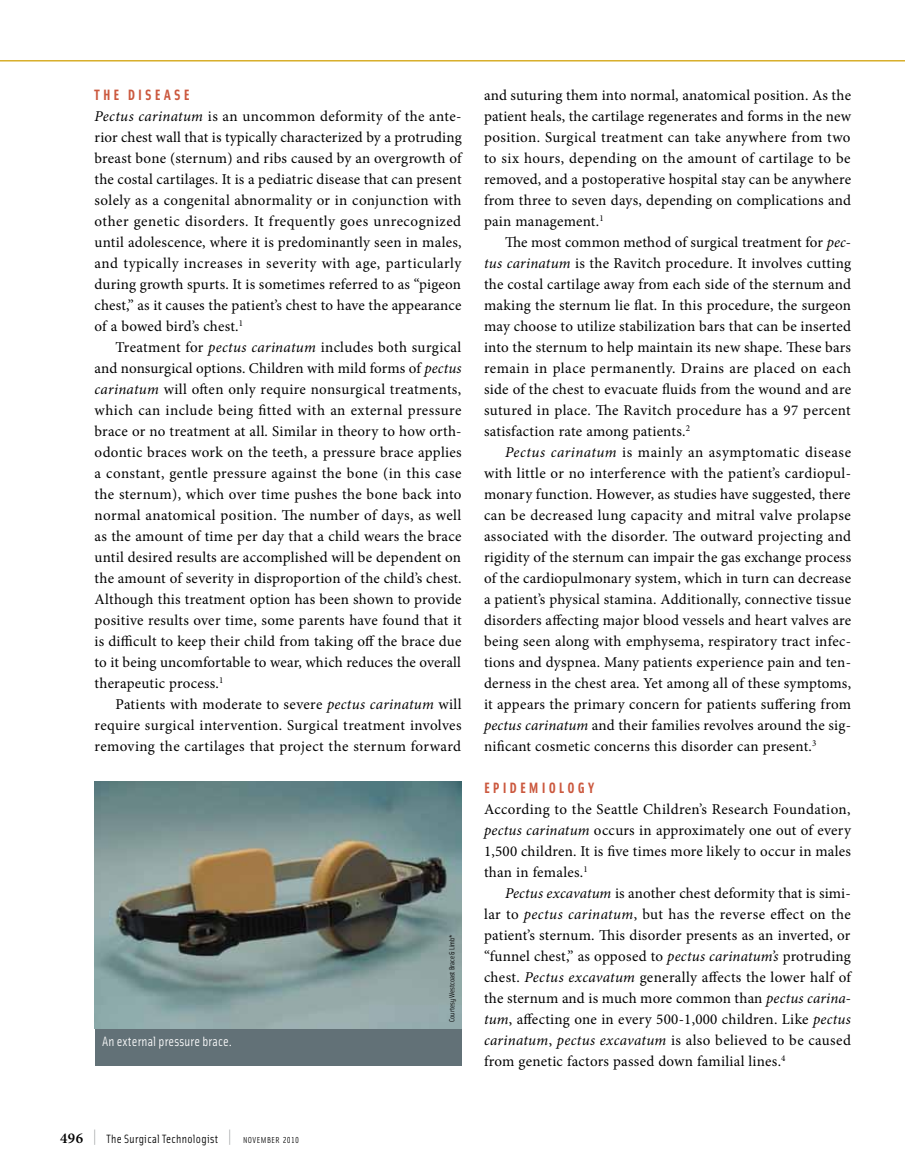
<style>
.page{position:relative;width:905px;height:1175px;background:#fff}
.page>*{position:absolute;margin:0;border:0;box-sizing:border-box;transform-origin:0 0}
.t1{font:15px/21px "Minion Pro";letter-spacing:.015em;color:#000;text-align:justify}
.t2{font:15px "Solex Bold Lining";color:#cb583e}
.t3{font:13.5px "Solex Regular Lining";letter-spacing:.01em;color:#fff}
.t4{font:12px "Solex Regular Lining";letter-spacing:.025em;color:#000}
.t5{font:7.5px "Solex Regular Lining";color:#000}
.s1{font-style:italic}
.s2{font-family:"Minion Pro";font-weight:600;font-size:15px}
.s3{font-size:19.5px;color:#939598}
.s4{font-size:8.7px}
</style>
<div class="page">
<hr style="left:0;top:60px;width:904px;height:2px;background:#d8ae29">
<img style="left:95px;top:781px;width:366px;height:247px">
<div style="left:95px;top:1028px;width:366px;height:37px;background:#627177"></div>
<p class="t2" style="left:94px;top:85px;width:53px">THE DISEASE</p>
<p class="t1" style="left:94px;top:106px;width:370px;text-align:left"><span class="s1">Pectus carinatum</span> is an uncommon deformity of the ante&shy;rior chest wall that is typically characterized by a protruding breast bone (sternum) and ribs caused by an overgrowth of the costal cartilages. It is a pediatric disease that can present solely as a congenital abnormality or in conjunction with other genetic disorders. It frequently goes unrecognized until adolescence, where it is predominantly seen in males, and typically increases in severity with age, particularly during growth spurts. It is sometimes referred to as “pigeon chest,” as it causes the patient’s chest to have the appearance of a bowed bird’s chest.<sup>1</sup></p>
<p class="t1" style="left:94px;top:337px;width:368px;text-indent:21px">Treatment for <span class="s1">pectus carinatum</span> includes both surgical and nonsurgical options. Children with mild forms of <span class="s1">pectus carinatum</span> will often only require nonsurgical treatments, which can include being fitted with an external pressure brace or no treatment at all. Similar in theory to how orth&shy;odontic braces work on the teeth, a pressure brace applies a constant, gentle pressure against the bone (in this case the sternum), which over time pushes the bone back into normal anatomical position. The number of days, as well as the amount of time per day that a child wears the brace until desired results are accomplished will be dependent on the amount of severity in disproportion of the child’s chest.<br>Although this treatment option has been shown to provide positive results over time, some parents have found that it is difficult to keep their child from taking off the brace due to it being uncomfortable to wear, which reduces the overall therapeutic process.<sup>1</sup></p>
<p class="t1" style="left:94px;top:694px;width:368px;text-indent:21px">Patients with moderate to severe <span class="s1">pectus carinatum</span> will require surgical intervention. Surgical treatment involves removing the cartilages that project the sternum forward</p>
<p class="t3" style="left:102px;top:1032px;width:132px">An external pressure brace.</p>
<p class="t5" style="left:447px;top:1022px;width:89px;rotate:-90deg">Courtesy Westcoast Brace &amp; Limb*</p>
<p class="t1" style="left:484px;top:85px;width:368px">and suturing them into normal, anatomical position. As the patient heals, the cartilage regenerates and forms in the new position. Surgical treatment can take anywhere from two to six hours, depending on the amount of cartilage to be removed, and a postoperative hospital stay can be anywhere from three to seven days, depending on complications and pain management.<sup>1</sup></p>
<p class="t1" style="left:484px;top:232px;width:369px;text-indent:21px">The most common method of surgical treatment for <span class="s1">pec&shy;tus carinatum</span> is the Ravitch procedure. It involves cutting the costal cartilage away from each side of the sternum and making the sternum lie flat. In this procedure, the surgeon may choose to utilize stabilization bars that can be inserted into the sternum to help maintain its new shape. These bars remain in place permanently. Drains are placed on each side of the chest to evacuate fluids from the wound and are sutured in place. The Ravitch procedure has a 97 percent satisfaction rate among patients.<sup>2</sup></p>
<p class="t1" style="left:484px;top:442px;width:369px;text-indent:21px"><span class="s1">Pectus carinatum</span> is mainly an asymptomatic disease with little or no interference with the patient’s cardiopul&shy;monary function. However, as studies have suggested, there can be decreased lung capacity and mitral valve prolapse associated with the disorder. The outward projecting and rigidity of the sternum can impair the gas exchange process of the cardiopulmonary system, which in turn can decrease a patient’s physical stamina. Additionally, connective tissue disorders affecting major blood vessels and heart valves are being seen along with emphysema, respiratory tract infec&shy;tions and dyspnea. Many patients experience pain and ten&shy;derness in the chest area. Yet among all of these symptoms, it appears the primary concern for patients suffering from <span class="s1">pectus carinatum</span> and their families revolves around the sig&shy;nificant cosmetic concerns this disorder can present.<sup>3</sup></p>
<p class="t2" style="left:484px;top:778px;width:20px">EPIDEMIOLOGY</p>
<p class="t1" style="left:484px;top:799px;width:368px">According to the Seattle Children’s Research Foundation, <span class="s1">pectus carinatum</span> occurs in approximately one out of every 1,500 children. It is five times more likely to occur in males than in females.<sup>1</sup></p>
<p class="t1" style="left:484px;top:883px;width:370px;text-align:left;text-indent:21px"><span class="s1">Pectus excavatum</span> is another chest deformity that is simi&shy;lar to <span class="s1">pectus carinatum</span>, but has the reverse effect on the patient’s sternum. This disorder presents as an inverted, or “funnel chest,” as opposed to <span class="s1">pectus carinatum’s</span> protruding chest. <span class="s1">Pectus excavatum</span> generally affects the lower half of the sternum and is much more common than <span class="s1">pectus carina&shy;tum</span>, affecting one in every 500-1,000 children. Like <span class="s1">pectus carinatum</span>, <span class="s1">pectus excavatum</span> is also believed to be caused from genetic factors passed down familial lines.<sup>4</sup></p>
<p class="t4" style="left:60px;top:1130px;width:240px"><span class="s2">496</span> <span class="s3">|</span> The Surgical Technologist <span class="s3">|</span> <span class="s4">NOVEMBER 2010</span></p>
</div>
